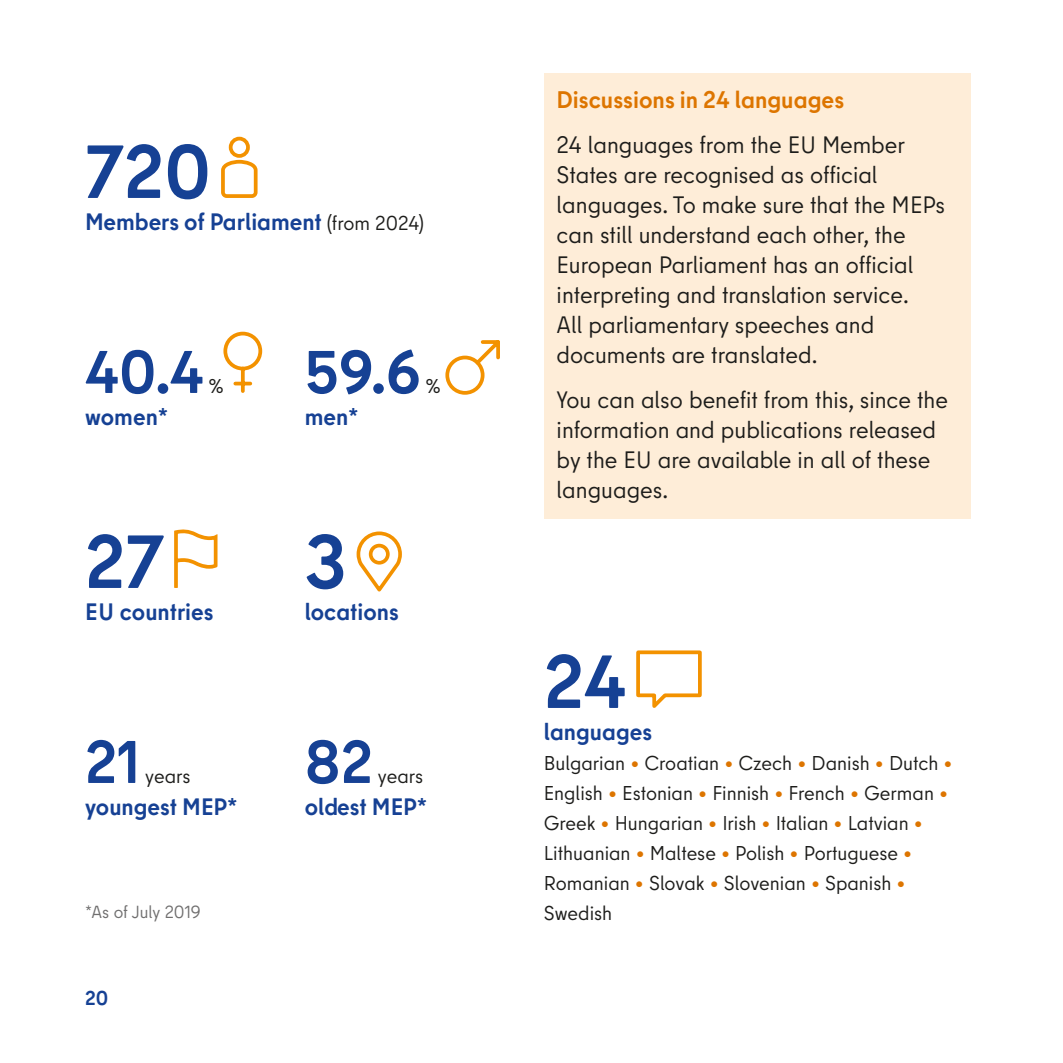
<style>
.page{position:relative;width:1063px;height:1063px;background:#fff}
.page>*{position:absolute;margin:0;border:0;box-sizing:border-box;transform-origin:0 0}
.H4-Zahlen{font:700 75px "Berlin Type";color:#164194}
.t1{font:700 60px "Berlin Type";color:#164194}
.Gewählt_Die_Abgeordneten_H3-Box_orange_H{font:700 24px "Berlin Type";color:#dd7500}
.Gewählt_Die_Abgeordneten_P-Box_orange_Ge{font:23.75px/30px "Berlin Type";color:#1d1d1b}
.H4-Zahlen-2{font:700 23.75px "Berlin Type";color:#164194}
.Fließtext{font:20px/30px "Berlin Type";color:#1d1d1b}
.t2{font:700 20px "Berlin Type";color:#164194}
.Fussnote{font:17.5px "Berlin Type";color:#706f6f}
.s1{font-weight:400;font-size:20px;color:#1d1d1b}
.s2{font-size:23.5px}
.s3{color:#dd7500}
</style>
<div class="page">
<div style="left:544px;top:73px;width:427px;height:56px;background:#feedd8"></div>
<div style="left:544px;top:119px;width:427px;height:265px;background:#feedd8"></div>
<div style="left:544px;top:374px;width:427px;height:145px;background:#feedd8"></div>
<svg style="left:357px;top:531px;width:45px;height:60px"></svg>
<svg style="left:174px;top:529px;width:44px;height:59px"></svg>
<svg style="left:223px;top:331px;width:40px;height:62px"></svg>
<svg style="left:445px;top:340px;width:55px;height:55px"></svg>
<svg style="left:221px;top:159px;width:37px;height:39px"></svg>
<div style="left:229px;top:137px;width:21px;height:21px;border:4px solid #f39200;border-radius:50%"></div>
<svg style="left:636px;top:650px;width:66px;height:58px"></svg>
<p class="H4-Zahlen" style="left:85px;top:124px;width:128px">720</p>
<p class="H4-Zahlen-2" style="left:85px;top:207px;width:340px">Members of Parliament <span class="s1">(from 2024)</span></p>
<p class="t1" style="left:85px;top:334px;width:120px">40.4</p>
<p class="Fließtext" style="left:209px;top:371px;width:16px">%</p>
<p class="H4-Zahlen-2" style="left:85px;top:402px;width:85px">women<span class="s2">*</span></p>
<p class="H4-Zahlen" style="left:85px;top:514px;width:81px">27</p>
<p class="H4-Zahlen-2" style="left:85px;top:597px;width:130px">EU countries</p>
<p class="t1" style="left:85px;top:724px;width:57px">21</p>
<p class="Fließtext" style="left:145px;top:761px;width:47px">years</p>
<p class="H4-Zahlen-2" style="left:85px;top:792px;width:154px">youngest MEP<span class="s2">*</span></p>
<p class="Fussnote" style="left:85px;top:901px;width:117px">*As of July 2019</p>
<p class="t2" style="left:85px;top:985px;width:25px">20</p>
<p class="t1" style="left:305px;top:334px;width:117px">59.6</p>
<p class="Fließtext" style="left:426px;top:371px;width:16px">%</p>
<p class="H4-Zahlen-2" style="left:305px;top:402px;width:56px">men<span class="s2">*</span></p>
<p class="H4-Zahlen" style="left:305px;top:514px;width:44px">3</p>
<p class="H4-Zahlen-2" style="left:305px;top:597px;width:96px">locations</p>
<p class="t1" style="left:305px;top:724px;width:70px">82</p>
<p class="Fließtext" style="left:378px;top:761px;width:47px">years</p>
<p class="H4-Zahlen-2" style="left:305px;top:792px;width:124px">oldest MEP<span class="s2">*</span></p>
<h3 class="Gewählt_Die_Abgeordneten_H3-Box_orange_H" style="left:557px;top:84px;width:289px">Discussions in 24 languages</h3>
<p class="Gewählt_Die_Abgeordneten_P-Box_orange_Ge" style="left:557px;top:130px;width:390px">24 languages from the EU Member States are recognised as official languages. To make sure that the MEPs can still understand each other, the European Parliament has an official interpreting and translation service.<br>All parliamentary speeches and documents are translated.</p>
<p class="Gewählt_Die_Abgeordneten_P-Box_orange_Ge" style="left:557px;top:385px;width:393px">You can also benefit from this, since the information and publications released by the EU are available in all of these languages.</p>
<h4 class="H4-Zahlen" style="left:544px;top:634px;width:84px">24</h4>
<h4 class="H4-Zahlen-2" style="left:544px;top:717px;width:110px">languages</h4>
<p class="Fließtext" style="left:544px;top:749px;width:410px">Bulgarian <span class="s3">•</span> Croatian <span class="s3">•</span> Czech <span class="s3">•</span> Danish <span class="s3">•</span> Dutch <span class="s3">• </span>English <span class="s3">•</span> Estonian <span class="s3">•</span> Finnish <span class="s3">•</span> French <span class="s3">•</span> German <span class="s3">• </span>Greek <span class="s3">•</span> Hungarian <span class="s3">•</span> Irish <span class="s3">•</span> Italian <span class="s3">•</span> Latvian <span class="s3">• </span>Lithuanian <span class="s3">•</span> Maltese <span class="s3">•</span> Polish <span class="s3">•</span> Portuguese <span class="s3">• </span>Romanian <span class="s3">•</span> Slovak <span class="s3">•</span> Slovenian <span class="s3">•</span> Spanish <span class="s3">• </span>Swedish</p>
</div>
